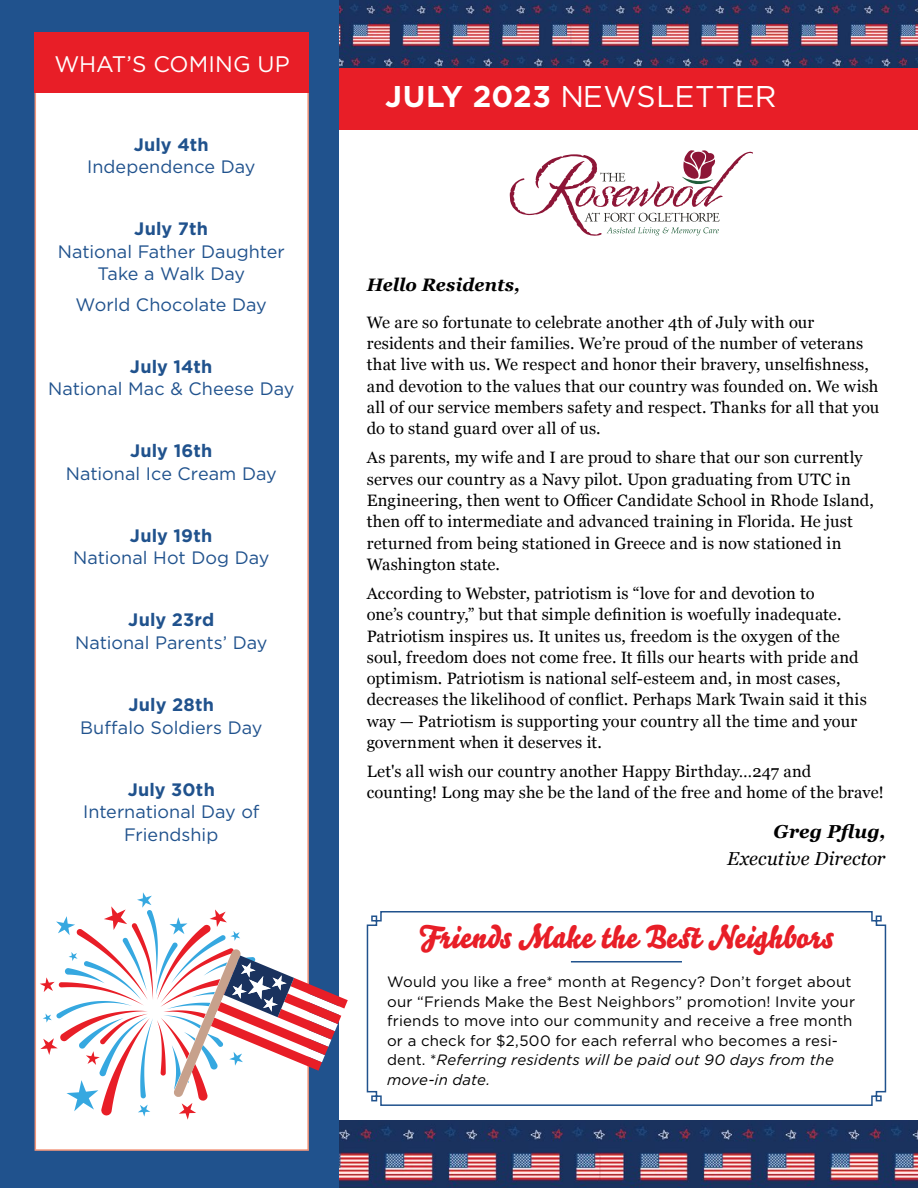
<style>
.page{position:relative;width:918px;height:1188px;background:#fff}
.page>*{position:absolute;margin:0;border:0;box-sizing:border-box;transform-origin:0 0}
.t1{font:31.5px "Bello Script Pro";letter-spacing:.015em;color:#e81e27}
.t2{font:30px "Gotham";color:#fff}
.t3{font:22.5px "Gotham";letter-spacing:.005em;color:#fff}
.t4{font:italic 18.75px "Georgia";color:#000}
.t5{font:italic 700 18.75px "Georgia";letter-spacing:.015em;color:#000}
.t6{font:18px/22.5px "Gotham";color:#20528d;text-align:center}
.t7{font:700 18px "Gotham";letter-spacing:.01em;color:#20528d}
.t8{font:italic 700 18px "Georgia";letter-spacing:.005em;color:#000}
.t9{font:16.5px/21.3px "Georgia";letter-spacing:.01em;color:#000}
.t10{font:15px/19.5px "Gotham";letter-spacing:.01em;color:#000}
.s1{font-weight:700}
.s2{font-style:italic}
</style>
<div class="page">
<div style="left:0;top:64px;width:918px;height:66px;background:#e81e27"></div>
<img style="left:339px;top:0;width:579px;height:68px">
<img style="left:339px;top:1121px;width:579px;height:67px">
<div style="left:0;top:0;width:339px;height:1188px;background:#20528d"></div>
<div style="left:35px;top:32px;width:274px;height:1119px;background:#fff;border:2px solid #f3967b"></div>
<div style="left:35px;top:32px;width:274px;height:61px;background:#e81e27"></div>
<svg style="left:40px;top:892px;width:308px;height:236px"></svg>
<svg style="left:510px;top:150px;width:243px;height:86px"></svg>
<svg style="left:366px;top:911px;width:521px;height:195px"></svg>
<hr style="left:571px;top:961px;width:111px;height:2px;background:#20528d">
<h3 class="t3" style="left:54px;top:49px;width:237px">WHAT’S COMING UP</h3>
<p class="t7" style="left:134px;top:133px;width:77px">July 4th</p>
<p class="t6" style="left:87px;top:155px;width:170px">Independence Day</p>
<p class="t7" style="left:134px;top:217px;width:75px">July 7th</p>
<p class="t6" style="left:58px;top:240px;width:229px">National Father Daughter<br>Take a Walk Day</p>
<p class="t6" style="left:76px;top:293px;width:193px">World Chocolate Day</p>
<p class="t7" style="left:130px;top:354px;width:84px">July 14th</p>
<p class="t6" style="left:48px;top:377px;width:248px">National Mac &amp; Cheese Day</p>
<p class="t7" style="left:130px;top:439px;width:84px">July 16th</p>
<p class="t6" style="left:66px;top:462px;width:212px">National Ice Cream Day</p>
<p class="t7" style="left:130px;top:523px;width:84px">July 19th</p>
<p class="t6" style="left:73px;top:546px;width:198px">National Hot Dog Day</p>
<p class="t7" style="left:128px;top:608px;width:88px">July 23rd</p>
<p class="t6" style="left:75px;top:631px;width:194px">National Parents’ Day</p>
<p class="t7" style="left:128px;top:693px;width:87px">July 28th</p>
<p class="t6" style="left:80px;top:716px;width:184px">Buffalo Soldiers Day</p>
<p class="t7" style="left:128px;top:777px;width:89px">July 30th</p>
<p class="t6" style="left:83px;top:800px;width:178px">International Day of<br>Friendship</p>
<h2 class="t2" style="left:385px;top:77px;width:393px"><span class="s1">JULY 2023</span> NEWSLETTER</h2>
<p class="t8" style="left:367px;top:271px;width:155px">Hello Residents,</p>
<p class="t9" style="left:367px;top:311px;width:514px">We are so fortunate to celebrate another 4th of July with our residents and their families. We’re proud of the number of veterans that live with us. We respect and honor their bravery, unselfishness, and devotion to the values that our country was founded on. We wish all of our service members safety and respect. Thanks for all that you do to stand guard over all of us.</p>
<p class="t9" style="left:367px;top:446px;width:509px">As parents, my wife and I are proud to share that our son currently serves our country as a Navy pilot. Upon graduating from UTC in Engineering, then went to Officer Candidate School in Rhode Island, then off to intermediate and advanced training in Florida. He just returned from being stationed in Greece and is now stationed in Washington state.</p>
<p class="t9" style="left:367px;top:582px;width:502px">According to Webster, patriotism is “love for and devotion to<br>one’s country,” but that simple definition is woefully inadequate.<br>Patriotism inspires us. It unites us, freedom is the oxygen of the soul, freedom does not come free. It fills our hearts with pride and optimism. Patriotism is national self-esteem and, in most cases, decreases the likelihood of conflict. Perhaps Mark Twain said it this way — Patriotism is supporting your country all the time and your government when it deserves it.</p>
<p class="t9" style="left:367px;top:760px;width:519px">Let's all wish our country another Happy Birthday…247 and counting! Long may she be the land of the free and home of the brave!</p>
<p class="t5" style="left:774px;top:817px;width:113px">Greg Pflug,</p>
<p class="t4" style="left:727px;top:845px;width:160px">Executive Director</p>
<h1 class="t1" style="left:420px;top:912px;width:415px">Friends Make the Best Neighbors</h1>
<p class="t10" style="left:387px;top:972px;width:470px">Would you like a free* month at Regency? Don’t forget about our “Friends Make the Best Neighbors” promotion! Invite your friends to move into our community and receive a free month or a check for $2,500 for each referral who becomes a resi&shy;dent. *<span class="s2">Referring residents will be paid out 90 days from the move-in date.</span></p>
</div>
